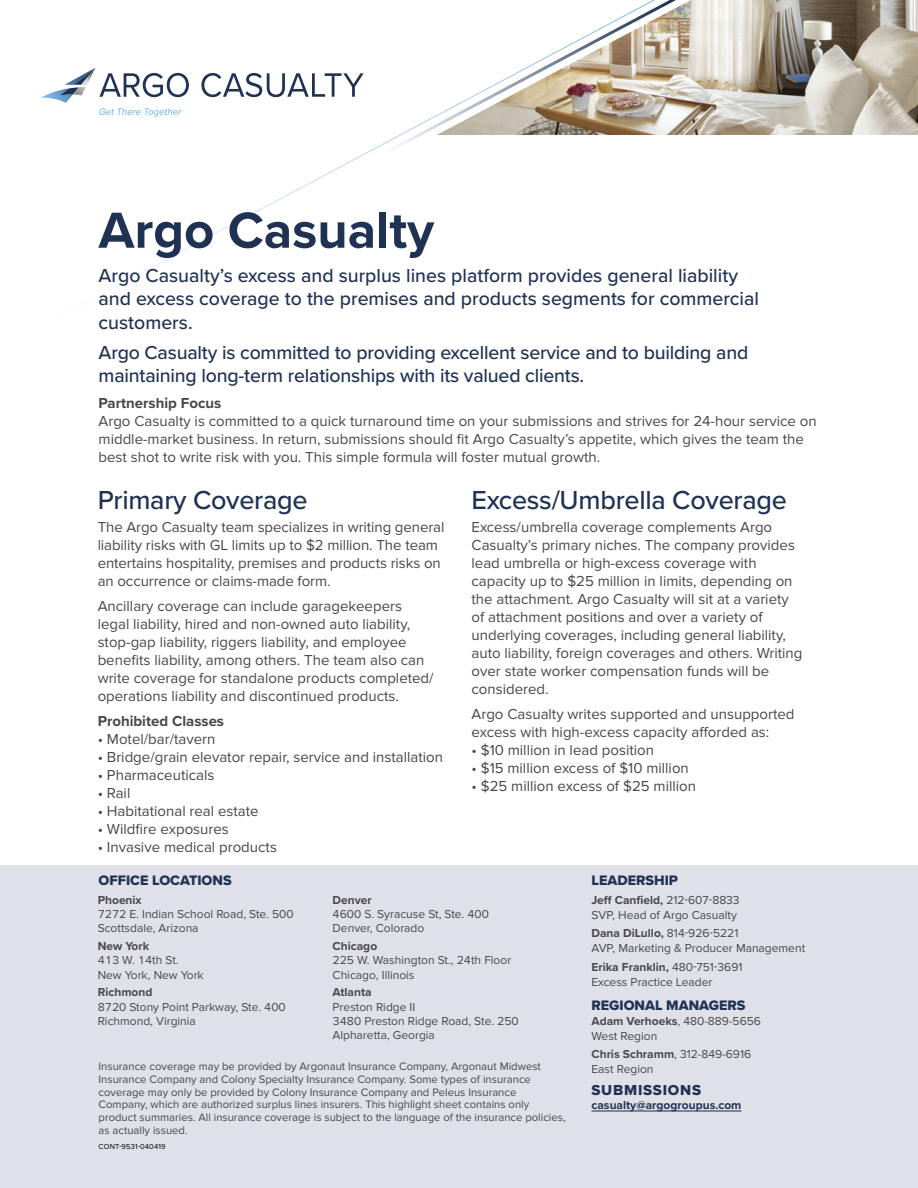
<style>
.page{position:relative;width:918px;height:1188px;background:#fff}
.page>*{position:absolute;margin:0;border:0;box-sizing:border-box;transform-origin:0 0}
.t1{font:700 52.5px "Proxima Nova";color:#203254}
.t2{font:500 27px "Proxima Nova";letter-spacing:-.01em;color:#203254}
.t3{font:500 19.5px/23.4px "Proxima Nova";color:#203254}
.t4{font:15px/18px "Proxima Nova";color:#48474d}
.t5{font:700 15px "Proxima Nova";color:#48474d}
.t6{font:15px "Proxima Nova Extrabld";letter-spacing:.05em;color:#203254}
.t7{font:14.25px "Proxima Nova Extrabld";color:#203254}
.t8{font:12px/14.2px "Proxima Nova";color:#48474d}
.t9{font:700 12px "Proxima Nova";color:#48474d}
.t10{font:700 12px "Proxima Nova";color:#203254}
.t11{font:11.25px/12.8px "Proxima Nova";color:#48474d}
.t12{font:7.5px "Proxima Nova";letter-spacing:.02em;color:#000}
.s1{font-weight:700}
</style>
<div class="page">
<svg style="left:761px;top:0;width:157px;height:135px;background:#a8a093"></svg>
<svg style="left:41px;top:0;width:720px;height:297px"></svg>
<div style="left:0;top:865px;width:918px;height:323px;background:#e0e0e8"></div>
<svg style="left:42px;top:68px;width:147px;height:49px"></svg>
<svg style="left:201px;top:73px;width:163px;height:24px"></svg>
<hr style="left:591px;top:1110px;width:151px;height:2px;background:#203254">
<h1 class="t1" style="left:99px;top:191px;width:337px">Argo Casualty</h1>
<h3 class="t3" style="left:99px;top:263px;width:662px">Argo Casualty’s excess and surplus lines platform provides general liability and excess coverage to the premises and products segments for commercial customers.</h3>
<h3 class="t3" style="left:99px;top:340px;width:651px">Argo Casualty is committed to providing excellent service and to building and maintaining long-term relationships with its valued clients.</h3>
<p class="t5" style="left:99px;top:392px;width:124px">Partnership Focus</p>
<p class="t4" style="left:99px;top:412px;width:720px">Argo Casualty is committed to a quick turnaround time on your submissions and strives for 24-hour service on middle-market business. In return, submissions should fit Argo Casualty’s appetite, which gives the team the best shot to write risk with you. This simple formula will foster mutual growth.</p>
<h2 class="t2" style="left:98px;top:480px;width:212px">Primary Coverage</h2>
<p class="t4" style="left:98px;top:518px;width:348px">The Argo Casualty team specializes in writing general liability risks with GL limits up to $2 million. The team entertains hospitality, premises and products risks on an occurrence or claims-made form.</p>
<p class="t4" style="left:98px;top:597px;width:338px">Ancillary coverage can include garagekeepers legal liability, hired and non-owned auto liability, stop-gap liability, riggers liability, and employee benefits liability, among others. The team also can write coverage for standalone products completed/ operations liability and discontinued products.</p>
<p class="t5" style="left:98px;top:709px;width:128px">Prohibited Classes</p>
<p class="t4" style="left:98px;top:730px;width:119px">• Motel/bar/tavern</p>
<p class="t4" style="left:98px;top:748px;width:347px">• Bridge/grain elevator repair, service and installation</p>
<p class="t4" style="left:98px;top:766px;width:118px">• Pharmaceuticals</p>
<p class="t4" style="left:98px;top:784px;width:34px">• Rail</p>
<p class="t4" style="left:98px;top:802px;width:163px">• Habitational real estate</p>
<p class="t4" style="left:98px;top:820px;width:133px">• Wildfire exposures</p>
<p class="t4" style="left:98px;top:839px;width:181px">• Invasive medical products</p>
<h2 class="t2" style="left:472px;top:480px;width:317px">Excess/Umbrella Coverage</h2>
<p class="t4" style="left:472px;top:518px;width:332px">Excess/umbrella coverage complements Argo Casualty’s primary niches. The company provides lead umbrella or high-excess coverage with capacity up to $25 million in limits, depending on the attachment. Argo Casualty will sit at a variety of attachment positions and over a variety of underlying coverages, including general liability, auto liability, foreign coverages and others. Writing over state worker compensation funds will be considered.</p>
<p class="t4" style="left:472px;top:705px;width:324px">Argo Casualty writes supported and unsupported excess with high-excess capacity afforded as:</p>
<p class="t4" style="left:472px;top:741px;width:184px">• $10 million in lead position</p>
<p class="t4" style="left:472px;top:759px;width:219px">• $15 million excess of $10 million</p>
<p class="t4" style="left:472px;top:777px;width:226px">• $25 million excess of $25 million</p>
<p class="t7" style="left:99px;top:869px;width:135px">OFFICE LOCATIONS</p>
<p class="t9" style="left:98px;top:891px;width:46px">Phoenix</p>
<p class="t8" style="left:98px;top:907px;width:198px">7272 E. Indian School Road, Ste. 500<br>Scottsdale, Arizona</p>
<p class="t9" style="left:98px;top:937px;width:53px">New York</p>
<p class="t8" style="left:98px;top:953px;width:108px">413 W. 14th St.<br>New York, New York</p>
<p class="t9" style="left:98px;top:983px;width:56px">Richmond</p>
<p class="t8" style="left:98px;top:1000px;width:190px">8720 Stony Point Parkway, Ste. 400<br>Richmond, Virginia</p>
<p class="t9" style="left:333px;top:891px;width:41px">Denver</p>
<p class="t8" style="left:333px;top:907px;width:158px">4600 S. Syracuse St, Ste. 400<br>Denver, Colorado</p>
<p class="t9" style="left:333px;top:937px;width:46px">Chicago</p>
<p class="t8" style="left:333px;top:953px;width:180px">225 W. Washington St., 24th Floor<br>Chicago, Illinois</p>
<p class="t9" style="left:333px;top:983px;width:41px">Atlanta</p>
<p class="t8" style="left:333px;top:1000px;width:188px">Preston Ridge II<br>3480 Preston Ridge Road, Ste. 250<br>Alpharetta, Georgia</p>
<p class="t11" style="left:99px;top:1060px;width:469px">Insurance coverage may be provided by Argonaut Insurance Company, Argonaut Midwest Insurance Company and Colony Specialty Insurance Company. Some types of insurance coverage may only be provided by Colony Insurance Company and Peleus Insurance Company, which are authorized surplus lines insurers. This highlight sheet contains only product summaries. All insurance coverage is subject to the language of the insurance policies, as actually issued.</p>
<p class="t12" style="left:99px;top:1142px;width:68px">CONT-9531-040419</p>
<p class="t7" style="left:591px;top:869px;width:88px">LEADERSHIP</p>
<p class="t8" style="left:591px;top:893px;width:150px;line-height:15px"><span class="s1">Jeff Canfield,</span> 212-607-8833<br>SVP, Head of Argo Casualty</p>
<p class="t8" style="left:591px;top:926px;width:215px;line-height:15px"><span class="s1">Dana DiLullo,</span> 814-926-5221<br>AVP, Marketing &amp; Producer Management</p>
<p class="t8" style="left:591px;top:960px;width:153px;line-height:15px"><span class="s1">Erika Franklin,</span> 480-751-3691<br>Excess Practice Leader</p>
<p class="t7" style="left:591px;top:994px;width:156px">REGIONAL MANAGERS</p>
<p class="t8" style="left:591px;top:1013px;width:171px;line-height:15px"><span class="s1">Adam Verhoeks</span>, 480-889-5656<br>West Region</p>
<p class="t8" style="left:591px;top:1047px;width:161px;line-height:15px"><span class="s1">Chris Schramm</span>, 312-849-6916<br>East Region</p>
<p class="t6" style="left:591px;top:1079px;width:111px">SUBMISSIONS</p>
<p class="t10" style="left:591px;top:1096px;width:152px">casualty@argogroupus.com</p>
</div>
